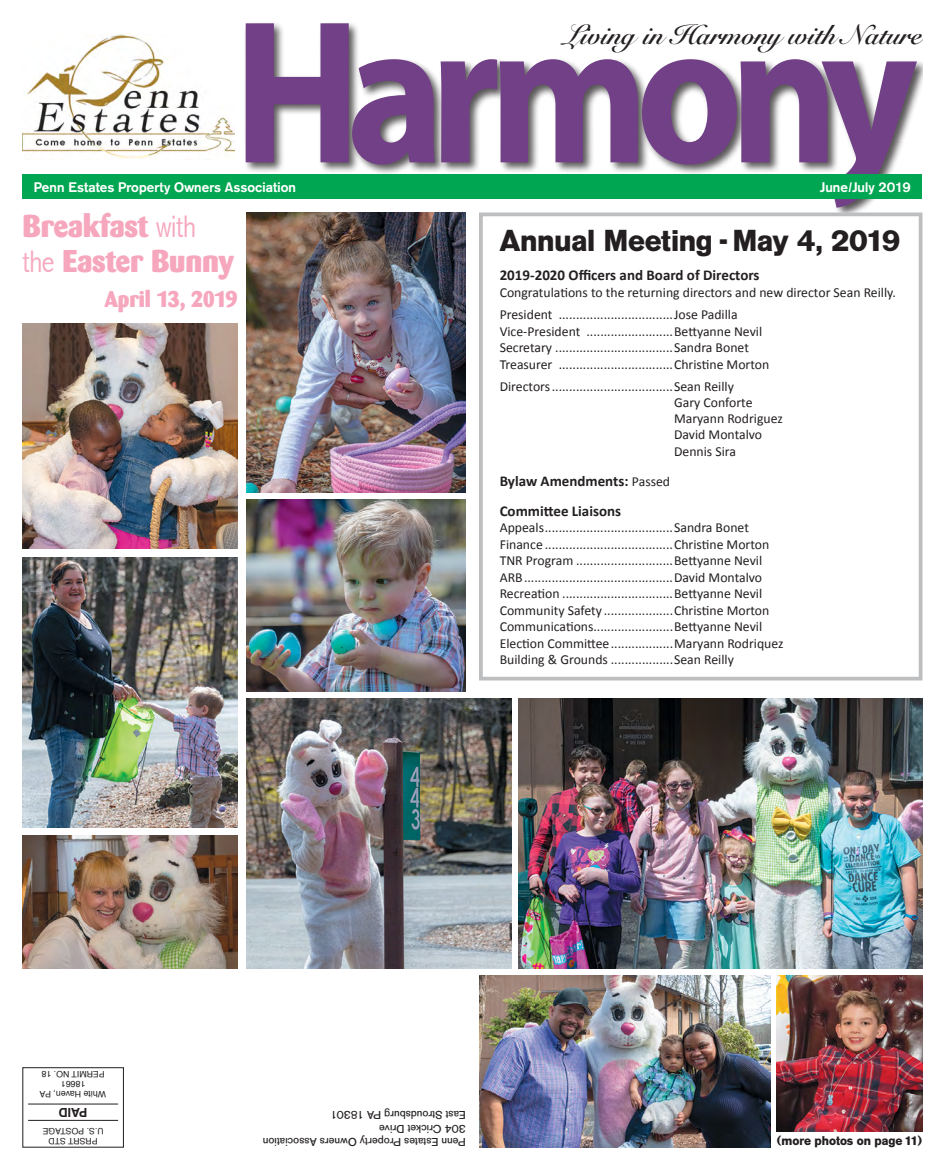
<style>
.page{position:relative;width:945px;height:1170px;background:#fff}
.page>*{position:absolute;margin:0;border:0;box-sizing:border-box;transform-origin:0 0}
.t1{font:700 206.25px "Myriad";letter-spacing:-.075em;color:#714086;scale:.9 1}
.t2{font:800 31.25px/35px "Barmeno";letter-spacing:-.005em;color:#f6a7be}
.t3{font:700 30px "AG Old Face";letter-spacing:-.01em;color:#231f20}
.t4{font:27.5px "Snell Roundhand Bold Script";color:#231f20}
.t5{font:800 22.5px "Barmeno";letter-spacing:-.015em;color:#f6a7be}
.t6{font:700 15px/30px "Calibri";color:#231f20}
.t7{font:13.75px/16.5px "Calibri";color:#231f20}
.t8{font:500 13.75px "AG Old Face";letter-spacing:.005em;color:#fff}
.t9{font:700 12.5px "AG Old Face";letter-spacing:-.005em;color:#231f20}
.t10{font:700 12.5px "Helvetica";color:#231f20}
.t11{font:11.25px/13.5px "AG Old Face";letter-spacing:.01em;color:#231f20}
.t12{font:8.75px/10px "Helvetica";color:#231f20;text-align:center}
.s1{font-family:"Abadi";font-weight:300;font-stretch:condensed}
.s2{font-weight:400;font-size:13.75px}
</style>
<div class="page">
<div style="left:244px;top:22px;width:678px;height:197px;background:#231f20;opacity:.75"></div>
<div style="left:22px;top:175px;width:900px;height:24px;background:#00a651"></div>
<img style="left:23px;top:35px;width:212px;height:124px">
<div style="left:22px;top:1067px;width:102px;height:81px;border:1px solid #231f20"></div>
<hr style="left:28px;top:1104px;width:90px;height:1px;background:#231f20">
<hr style="left:28px;top:1120px;width:90px;height:1px;background:#231f20">
<div style="left:481px;top:214px;width:440px;height:465px;background:#fff"></div>
<div style="left:479px;top:213px;width:443px;height:468px;border:4px solid #bcbec0"></div>
<img style="left:22px;top:323px;width:216px;height:226px">
<img style="left:246px;top:500px;width:220px;height:191px">
<img style="left:246px;top:213px;width:220px;height:280px">
<img style="left:519px;top:698px;width:403px;height:271px">
<img style="left:22px;top:557px;width:216px;height:271px">
<img style="left:246px;top:698px;width:265px;height:271px">
<img style="left:22px;top:836px;width:216px;height:133px">
<img style="left:479px;top:976px;width:291px;height:172px">
<img style="left:777px;top:976px;width:145px;height:156px">
<h1 class="t1" style="left:233px;top:-13px;width:762px">Harmony</h1>
<h3 class="t4" style="left:565px;top:18px;width:359px">Living in Harmony with Nature</h3>
<p class="t8" style="left:34px;top:179px;width:264px">Penn Estates Property Owners Association</p>
<p class="t8" style="left:820px;top:179px;width:92px">June/July 2019</p>
<h2 class="t2" style="left:22px;top:209px;width:213px">Breakfast <span class="s1">with the</span> Easter Bunny</h2>
<h3 class="t5" style="left:105px;top:285px;width:135px">April 13, 2019</h3>
<h3 class="t3" style="left:500px;top:223px;width:402px">Annual Meeting - May 4, 2019</h3>
<p class="t6" style="left:500px;top:260px;width:261px">2019-2020 Officers and Board of Directors</p>
<p class="t7" style="left:500px;top:281px;width:398px;line-height:22.1px">Congratulations to the returning directors and new director Sean Reilly.<br>President .................................Jose Padilla</p>
<p class="t7" style="left:500px;top:322px;width:271px">Vice-President .........................Bettyanne Nevil<br>Secretary ..................................Sandra Bonet<br>Treasurer .................................Christine Morton</p>
<p class="t7" style="left:674px;top:377px;width:110px;text-indent:-174px">Directors...................................Sean Reilly<br>Gary Conforte<br>Maryann Rodriguez<br>David Montalvo<br>Dennis Sira</p>
<p class="t6" style="left:500px;top:465px;width:172px">Bylaw Amendments: <span class="s2">Passed<br></span>Committee Liaisons</p>
<p class="t7" style="left:500px;top:519px;width:285px">Appeals.....................................Sandra Bonet Finance .....................................Christine Morton TNR Program ............................Bettyanne Nevil ARB...........................................David Montalvo Recreation ................................Bettyanne Nevil Community Safety ....................Christine Morton Communications.......................Bettyanne Nevil Election Committee..................Maryann Rodriquez Building &amp; Grounds ..................Sean Reilly</p>
<p class="t12" style="left:106px;top:1099px;width:68px;rotate:-180deg">White Haven, PA<br>18661<br>PERMIT NO. 18</p>
<p class="t10" style="left:88px;top:1122px;width:30px;rotate:-180deg">PAID</p>
<p class="t12" style="left:104px;top:1145px;width:63px;rotate:-180deg">PRSRT STD<br>U.S. POSTAGE</p>
<p class="t11" style="left:466px;top:1148px;width:205px;rotate:-180deg">Penn Estates Property Owners Association<br>304 Cricket Drive<br>East Stroudsburg PA 18301</p>
<p class="t9" style="left:777px;top:1133px;width:147px">(more photos on page 11)</p>
</div>
